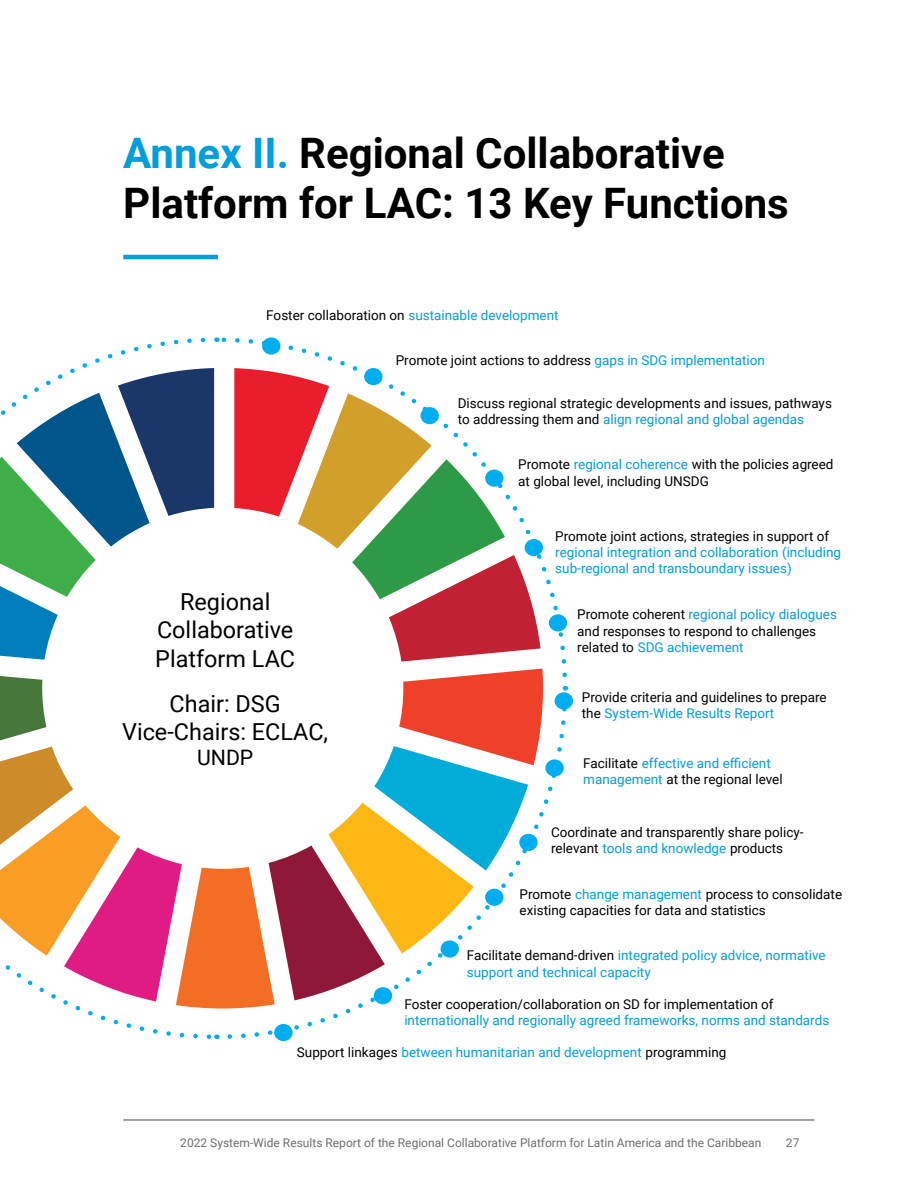
<style>
.page{position:relative;width:918px;height:1188px;background:#fff}
.page>*{position:absolute;margin:0;border:0;box-sizing:border-box;transform-origin:0 0}
.t1{font:700 42px/50.4px "Roboto";color:#000}
.t2{font:23.4px/28px "Roboto";color:#000;text-align:center}
.t3{font:21.3px "Roboto";color:#000}
.t4{font:13.5px/16.2px "Roboto";color:#000}
.t5{font:13.5px/16.2px "Roboto";color:#009edb}
.t6{font:12px "Roboto";color:#6d6e71}
.s1{color:#009edb}
.s2{color:#000}
</style>
<div class="page">
<hr style="left:123px;top:1119px;width:691px;height:2px;background:#808285">
<svg style="left:0;top:368px;width:543px;height:641px"></svg>
<div style="left:262px;top:337px;width:18px;height:18px;background:#00aeef;border-radius:50%"></div>
<div style="left:364px;top:368px;width:19px;height:17px;background:#00aeef;border-radius:50%"></div>
<div style="left:421px;top:407px;width:18px;height:17px;background:#00aeef;border-radius:50%"></div>
<div style="left:485px;top:470px;width:19px;height:17px;background:#00aeef;border-radius:50%"></div>
<div style="left:525px;top:539px;width:18px;height:17px;background:#00aeef;border-radius:50%"></div>
<div style="left:549px;top:614px;width:18px;height:18px;background:#00aeef;border-radius:50%"></div>
<div style="left:555px;top:692px;width:18px;height:18px;background:#00aeef;border-radius:50%"></div>
<div style="left:545px;top:759px;width:19px;height:18px;background:#00aeef;border-radius:50%"></div>
<div style="left:519px;top:834px;width:19px;height:17px;background:#00aeef;border-radius:50%"></div>
<div style="left:485px;top:889px;width:19px;height:17px;background:#00aeef;border-radius:50%"></div>
<div style="left:441px;top:940px;width:18px;height:18px;background:#00aeef;border-radius:50%"></div>
<div style="left:374px;top:987px;width:18px;height:17px;background:#00aeef;border-radius:50%"></div>
<div style="left:274px;top:1024px;width:19px;height:17px;background:#00aeef;border-radius:50%"></div>
<hr style="left:123px;top:255px;width:95px;height:4px;background:#009edb">
<h1 class="t1" style="left:123px;top:126px;width:667px"><span class="s1">Annex II.</span> Regional Collaborative<br>Platform for LAC: 13 Key Functions</h1>
<p class="t5" style="left:266px;top:307px;width:294px"><span class="s2">Foster collaboration on</span> sustainable development</p>
<p class="t4" style="left:396px;top:351px;width:371px">Promote joint actions to address <span class="s1">gaps in SDG implementation</span></p>
<p class="t4" style="left:458px;top:394px;width:376px">Discuss regional strategic developments and issues, pathways to addressing them and <span class="s1">align regional and global agendas</span></p>
<p class="t4" style="left:518px;top:456px;width:317px">Promote <span class="s1">regional coherence</span> with the policies agreed at global level, including UNSDG</p>
<p class="t4" style="left:555px;top:528px;width:275px">Promote joint actions, strategies in support of</p>
<p class="t5" style="left:555px;top:544px;width:287px">regional integration and collaboration (including sub-regional and transboundary issues)</p>
<p class="t4" style="left:577px;top:606px;width:261px">Promote coherent <span class="s1">regional policy dialogues </span>and responses to respond to challenges related to <span class="s1">SDG achievement</span></p>
<h2 class="t2" style="left:155px;top:587px;width:141px">Regional<br>Collaborative<br>Platform LAC</h2>
<h2 class="t2" style="left:122px;top:688px;width:208px">Chair: DSG<br>Vice-Chairs: ECLAC,</h2>
<h3 class="t3" style="left:197px;top:743px;width:58px">UNDP</h3>
<p class="t5" style="left:583px;top:755px;width:201px"><span class="s2">Facilitate</span> effective and efficient management <span class="s2">at the regional level</span></p>
<p class="t4" style="left:551px;top:823px;width:254px">Coordinate and transparently share policy&shy;relevant <span class="s1">tools and knowledge</span> products</p>
<p class="t4" style="left:520px;top:885px;width:324px">Promote <span class="s1">change management</span> process to consolidate existing capacities for data and statistics</p>
<p class="t5" style="left:467px;top:947px;width:360px"><span class="s2">Facilitate demand-driven</span> integrated policy advice, normative support and technical capacity</p>
<p class="t4" style="left:404px;top:995px;width:371px">Foster cooperation/collaboration on SD for implementation of</p>
<p class="t5" style="left:404px;top:1011px;width:426px">internationally and regionally agreed frameworks, norms and standards</p>
<p class="t5" style="left:297px;top:1043px;width:431px"><span class="s2">Support linkages</span> between humanitarian and development <span class="s2">programming</span></p>
<p class="t4" style="left:582px;top:689px;width:246px">Provide criteria and guidelines to prepare the <span class="s1">System-Wide Results Report</span></p>
<p class="t6" style="left:180px;top:1135px;width:583px">2022 System-Wide Results Report of the Regional Collaborative Platform for Latin America and the Caribbean</p>
<p class="t6" style="left:786px;top:1135px;width:15px">27</p>
</div>
